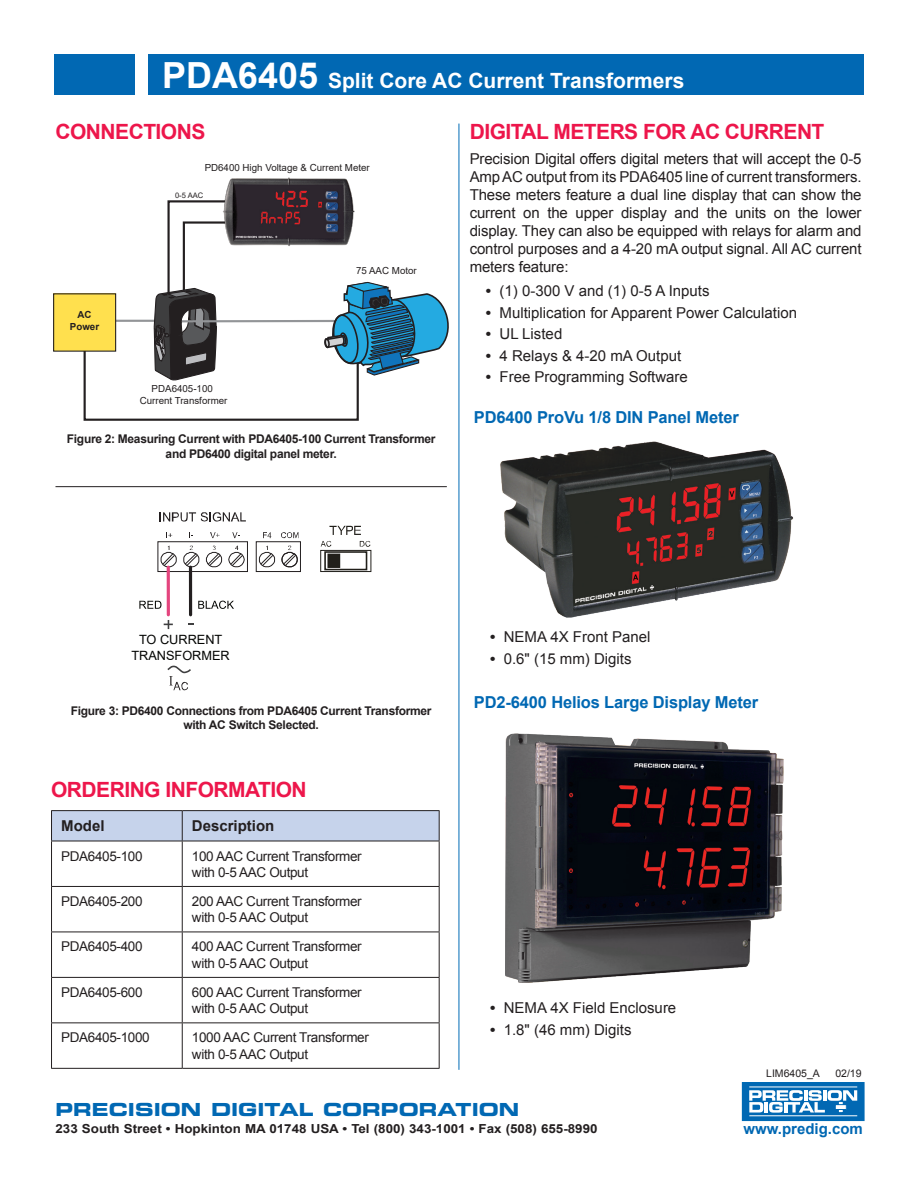
<style>
.page{position:relative;width:918px;height:1188px;background:#fff}
.page>*{position:absolute;margin:0;border:0;box-sizing:border-box;transform-origin:0 0}
.t1{font:700 21px "Arial";letter-spacing:-.025em;color:#ed164b}
.t2{font:700 21px "Arial";color:#fff}
.t3{font:18px "Eurostile LT Std Bold Ex 2";color:#0168b3}
.t4{font:700 16.5px "Arial";letter-spacing:-.01em;color:#0168b3}
.t5{font:15px/18px "Arial";color:#231f20;text-align:justify}
.t6{font:700 15px "Arial";color:#231f20}
.t7{font:700 15px "Arial";color:#0168b3}
.t8{font:13.5px/16.2px "Arial";letter-spacing:-.025em;color:#231f20}
.t9{font:12.75px/15.3px "Arial";color:#040503;text-align:center}
.t10{font:700 12.45px "Arial";color:#231f20;scale:1.07 1}
.t11{font:700 12px/14.4px "Arial";letter-spacing:-.025em;color:#231f20;text-align:center}
.t12{font:10.5px "Arial";color:#231f20}
.t13{font:9.75px/11.7px "Arial";color:#231f20;text-align:center}
.t14{font:700 9.75px/11.7px "Arial";color:#231f20;text-align:center}
.t15{font:7.65px "Arial";color:#231f20}
.s1{font-size:36px}
.s2{font-weight:700}
</style>
<div class="page">
<div style="left:148px;top:54px;width:716px;height:40px;background:#0168b3"></div>
<div style="left:54px;top:54px;width:81px;height:40px;background:#0168b3"></div>
<div style="left:742px;top:1083px;width:122px;height:38px;background:linear-gradient(to right,#0168b3,#0168b3)"></div>
<div style="left:742px;top:1082px;width:122px;height:39px;border:1px solid #006bb6"></div>
<svg style="left:749px;top:1090px;width:108px;height:23px"></svg>
<hr style="left:749px;top:1087px;width:108px;height:1px;background:#fff">
<hr style="left:749px;top:1115px;width:108px;height:1px;background:#fff">
<svg style="left:83px;top:200px;width:366px;height:221px"></svg>
<img style="left:222px;top:178px;width:133px;height:69px">
<div style="left:54px;top:294px;width:62px;height:57px;background:#ffe04e"></div>
<div style="left:53px;top:293px;width:63px;height:59px;border:1px solid #231f20"></div>
<hr style="left:459px;top:124px;width:1px;height:946px;background:#006bb6">
<svg style="left:160px;top:512px;width:86px;height:9px"></svg>
<svg style="left:210px;top:532px;width:10px;height:6px"></svg>
<svg style="left:232px;top:532px;width:8px;height:6px"></svg>
<div style="left:158px;top:541px;width:90px;height:31px;border:1px solid #231f20"></div>
<svg style="left:160px;top:546px;width:17px;height:22px"></svg>
<svg style="left:183px;top:546px;width:17px;height:22px"></svg>
<svg style="left:206px;top:546px;width:16px;height:22px"></svg>
<svg style="left:228px;top:546px;width:17px;height:22px"></svg>
<svg style="left:281px;top:532px;width:17px;height:6px"></svg>
<svg style="left:263px;top:532px;width:8px;height:6px"></svg>
<div style="left:256px;top:541px;width:45px;height:31px;border:1px solid #231f20"></div>
<svg style="left:259px;top:546px;width:16px;height:22px"></svg>
<svg style="left:281px;top:546px;width:17px;height:22px"></svg>
<svg style="left:329px;top:526px;width:32px;height:9px"></svg>
<div style="left:324px;top:551px;width:43px;height:19px;border:2px solid #211f1a"></div>
<div style="left:328px;top:554px;width:11px;height:13px;background:#211f1a"></div>
<div style="left:327px;top:554px;width:13px;height:14px;border:2px solid #211f1a"></div>
<div style="left:320px;top:550px;width:51px;height:22px;border:1px solid #211f1a"></div>
<svg style="left:321px;top:541px;width:10px;height:6px"></svg>
<svg style="left:360px;top:541px;width:11px;height:6px"></svg>
<hr style="left:167px;top:567px;width:3px;height:48px;background:#e4457e">
<hr style="left:189px;top:567px;width:3px;height:48px;background:#231f20">
<svg style="left:167px;top:665px;width:24px;height:25px"></svg>
<svg style="left:164px;top:620px;width:9px;height:9px"></svg>
<svg style="left:139px;top:601px;width:22px;height:8px"></svg>
<svg style="left:198px;top:601px;width:36px;height:8px"></svg>
<hr style="left:56px;top:486px;width:391px;height:1px;background:#231f20">
<img style="left:500px;top:441px;width:294px;height:177px">
<div style="left:52px;top:811px;width:387px;height:30px;background:#c6d3eb"></div>
<hr style="left:51px;top:810px;width:131px;height:1px;background:#231f20">
<hr style="left:51px;top:811px;width:1px;height:30px;background:#231f20">
<hr style="left:182px;top:810px;width:258px;height:1px;background:#231f20">
<hr style="left:182px;top:811px;width:1px;height:30px;background:#231f20">
<hr style="left:439px;top:811px;width:1px;height:30px;background:#231f20">
<hr style="left:51px;top:841px;width:131px;height:1px;background:#231f20">
<hr style="left:182px;top:841px;width:258px;height:1px;background:#231f20">
<hr style="left:51px;top:841px;width:1px;height:45px;background:#231f20">
<hr style="left:182px;top:841px;width:1px;height:45px;background:#231f20">
<hr style="left:439px;top:841px;width:1px;height:45px;background:#231f20">
<hr style="left:51px;top:886px;width:131px;height:1px;background:#231f20">
<hr style="left:51px;top:887px;width:1px;height:45px;background:#231f20">
<hr style="left:182px;top:886px;width:258px;height:1px;background:#231f20">
<hr style="left:182px;top:887px;width:1px;height:45px;background:#231f20">
<hr style="left:439px;top:887px;width:1px;height:45px;background:#231f20">
<hr style="left:51px;top:932px;width:131px;height:1px;background:#231f20">
<hr style="left:51px;top:932px;width:1px;height:45px;background:#231f20">
<hr style="left:182px;top:932px;width:258px;height:1px;background:#231f20">
<hr style="left:182px;top:932px;width:1px;height:45px;background:#231f20">
<hr style="left:439px;top:932px;width:1px;height:45px;background:#231f20">
<hr style="left:51px;top:977px;width:131px;height:1px;background:#231f20">
<hr style="left:51px;top:978px;width:1px;height:44px;background:#231f20">
<hr style="left:182px;top:977px;width:258px;height:1px;background:#231f20">
<hr style="left:182px;top:978px;width:1px;height:44px;background:#231f20">
<hr style="left:439px;top:978px;width:1px;height:44px;background:#231f20">
<hr style="left:51px;top:1022px;width:131px;height:1px;background:#231f20">
<hr style="left:51px;top:1023px;width:1px;height:45px;background:#231f20">
<hr style="left:182px;top:1022px;width:258px;height:1px;background:#231f20">
<hr style="left:182px;top:1023px;width:1px;height:45px;background:#231f20">
<hr style="left:439px;top:1023px;width:1px;height:45px;background:#231f20">
<hr style="left:51px;top:1068px;width:131px;height:1px;background:#231f20">
<hr style="left:182px;top:1068px;width:258px;height:1px;background:#231f20">
<img style="left:505px;top:733px;width:279px;height:250px">
<h1 class="t2" style="left:162px;top:66px;width:524px"><span class="s1">PDA6405</span> Split Core AC Current Transformers</h1>
<h1 class="t1" style="left:56px;top:117px;width:151px">CONNECTIONS</h1>
<p class="t13" style="left:205px;top:161px;width:167px">PD6400 High Voltage &amp; Current Meter</p>
<p class="t15" style="left:175px;top:190px;width:30px">0-5 AAC</p>
<p class="t14" style="left:70px;top:309px;width:31px">AC<br>Power</p>
<p class="t13" style="left:140px;top:383px;width:89px">PDA6405-100<br>Current Transformer</p>
<p class="t13" style="left:356px;top:265px;width:62px">75 AAC Motor</p>
<p class="t11" style="left:67px;top:432px;width:370px">Figure 2: Measuring Current with PDA6405-100 Current Transformer and PD6400 digital panel meter.</p>
<h1 class="t1" style="left:470px;top:117px;width:356px">DIGITAL METERS FOR AC CURRENT</h1>
<p class="t5" style="left:470px;top:149px;width:393px">Precision Digital offers digital meters that will accept the 0-5<br>Amp AC output from its PDA6405 line of current transformers.<br>These meters feature a dual line display that can show the current on the upper display and the units on the lower display. They can also be equipped with relays for alarm and control purposes and a 4-20 mA output signal. All AC current meters feature:</p>
<p class="t5" style="left:486px;top:282px;width:225px"><span class="s2">•</span> (1) 0-300 V and (1) 0-5 A Inputs</p>
<p class="t5" style="left:486px;top:304px;width:313px"><span class="s2">•</span> Multiplication for Apparent Power Calculation</p>
<p class="t5" style="left:486px;top:325px;width:78px"><span class="s2">•</span> UL Listed</p>
<p class="t5" style="left:486px;top:347px;width:197px"><span class="s2">•</span> 4 Relays &amp; 4-20 mA Output</p>
<p class="t5" style="left:486px;top:368px;width:203px"><span class="s2">•</span> Free Programming Software</p>
<p class="t4" style="left:474px;top:406px;width:266px">PD6400 ProVu 1/8 DIN Panel Meter</p>
<p class="t9" style="left:131px;top:632px;width:100px">TO CURRENT<br>TRANSFORMER</p>
<p class="t11" style="left:71px;top:704px;width:362px">Figure 3: PD6400 Connections from PDA6405 Current Transformer with AC Switch Selected.</p>
<h1 class="t1" style="left:51px;top:776px;width:257px">ORDERING INFORMATION</h1>
<p class="t6" style="left:61px;top:816px;width:45px">Model</p>
<p class="t6" style="left:192px;top:816px;width:84px">Description</p>
<p class="t8" style="left:61px;top:848px;width:83px">PDA6405-100</p>
<p class="t8" style="left:192px;top:848px;width:171px">100 AAC Current Transformer with 0-5 AAC Output</p>
<p class="t8" style="left:61px;top:893px;width:83px">PDA6405-200</p>
<p class="t8" style="left:192px;top:893px;width:171px">200 AAC Current Transformer with 0-5 AAC Output</p>
<p class="t8" style="left:61px;top:939px;width:83px">PDA6405-400</p>
<p class="t8" style="left:192px;top:939px;width:171px">400 AAC Current Transformer with 0-5 AAC Output</p>
<p class="t8" style="left:61px;top:984px;width:83px">PDA6405-600</p>
<p class="t8" style="left:192px;top:984px;width:171px">600 AAC Current Transformer with 0-5 AAC Output</p>
<p class="t8" style="left:61px;top:1030px;width:90px">PDA6405-1000</p>
<p class="t8" style="left:192px;top:1030px;width:178px">1000 AAC Current Transformer with 0-5 AAC Output</p>
<p class="t5" style="left:490px;top:628px;width:162px"><span class="s2">•</span> NEMA 4X Front Panel</p>
<p class="t5" style="left:490px;top:650px;width:143px"><span class="s2">•</span> 0.6" (15 mm) Digits</p>
<p class="t4" style="left:474px;top:691px;width:286px">PD2-6400 Helios Large Display Meter</p>
<p class="t5" style="left:490px;top:999px;width:188px"><span class="s2">•</span> NEMA 4X Field Enclosure</p>
<p class="t5" style="left:490px;top:1021px;width:143px"><span class="s2">•</span> 1.8" (46 mm) Digits</p>
<p class="t12" style="left:766px;top:1067px;width:55px">LIM6405_A</p>
<p class="t12" style="left:835px;top:1067px;width:28px">02/19</p>
<p class="t3" style="left:56px;top:1097px;width:465px">PRECISION DIGITAL CORPORATION</p>
<p class="t10" style="left:56px;top:1120px;width:508px">233 South Street • Hopkinton MA 01748 USA • Tel (800) 343-1001 • Fax (508) 655-8990</p>
<p class="t7" style="left:743px;top:1119px;width:121px">www.predig.com</p>
</div>
